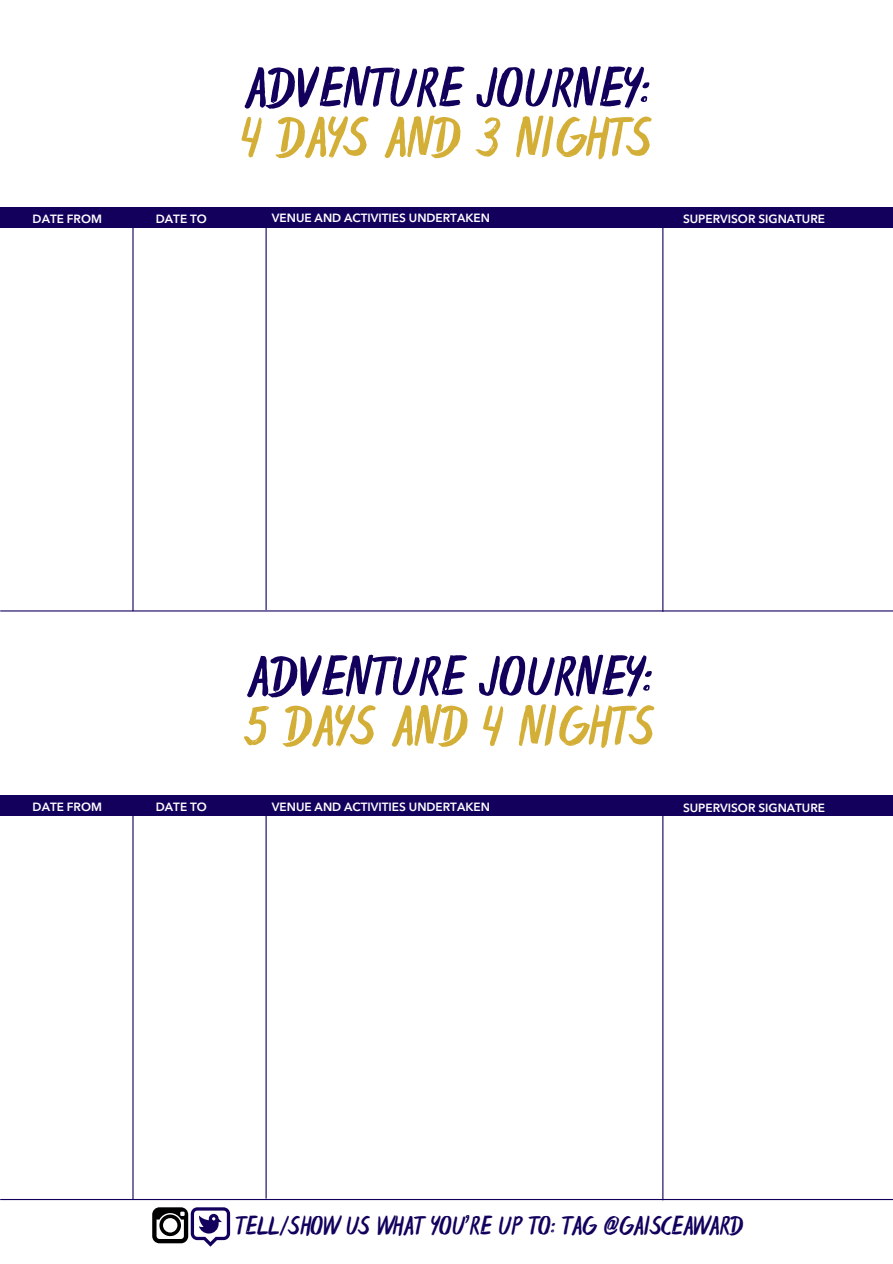
<style>
.page{position:relative;width:893px;height:1264px;background:#fff}
.page>*{position:absolute;margin:0;border:0;box-sizing:border-box;transform-origin:0 0}
.t1{font:57.9px "Espa Extended";color:#13005d}
.t2{font:57.9px "Espa Extended";color:#d4af37}
.t3{font:27.3px "Espa Extended";color:#13005d}
.t4{font:600 11.85px "Avenir Next LT Pro";color:#fff}
</style>
<div class="page">
<div style="left:0;top:207px;width:892px;height:20px;background:#13005d"></div>
<hr style="left:132px;top:214px;width:1px;height:396px;background:#13005d">
<hr style="left:265px;top:214px;width:2px;height:395px;background:#13005d">
<hr style="left:662px;top:218px;width:1px;height:393px;background:#13005d">
<hr style="left:1px;top:610px;width:891px;height:1px;background:#13005d">
<div style="left:0;top:795px;width:892px;height:21px;background:#13005d"></div>
<hr style="left:132px;top:802px;width:1px;height:397px;background:#13005d">
<hr style="left:265px;top:802px;width:2px;height:396px;background:#13005d">
<hr style="left:662px;top:806px;width:1px;height:393px;background:#13005d">
<hr style="left:1px;top:1198px;width:891px;height:1px;background:#13005d">
<svg style="left:152px;top:1207px;width:78px;height:39px"></svg>
<h1 class="t1" style="left:244px;top:67px;width:406px">ADVENTURE JOURNEY:</h1>
<h1 class="t2" style="left:241px;top:117px;width:412px">4 DAYS AND 3 NIGHTS</h1>
<p class="t4" style="left:33px;top:214px;width:71px">DATE FROM</p>
<p class="t4" style="left:156px;top:214px;width:52px">DATE TO</p>
<p class="t4" style="left:272px;top:213px;width:219px">VENUE AND ACTIVITIES UNDERTAKEN</p>
<p class="t4" style="left:683px;top:214px;width:143px">SUPERVISOR SIGNATURE</p>
<h1 class="t1" style="left:246px;top:656px;width:406px">ADVENTURE JOURNEY:</h1>
<h1 class="t2" style="left:243px;top:705px;width:413px">5 DAYS AND 4 NIGHTS</h1>
<p class="t4" style="left:33px;top:802px;width:71px">DATE FROM</p>
<p class="t4" style="left:156px;top:802px;width:52px">DATE TO</p>
<p class="t4" style="left:272px;top:802px;width:219px">VENUE AND ACTIVITIES UNDERTAKEN</p>
<p class="t4" style="left:683px;top:803px;width:143px">SUPERVISOR SIGNATURE</p>
<h2 class="t3" style="left:235px;top:1216px;width:509px">TELL/SHOW US WHAT YOU'RE UP TO: TAG @GAISCEAWARD</h2>
</div>
